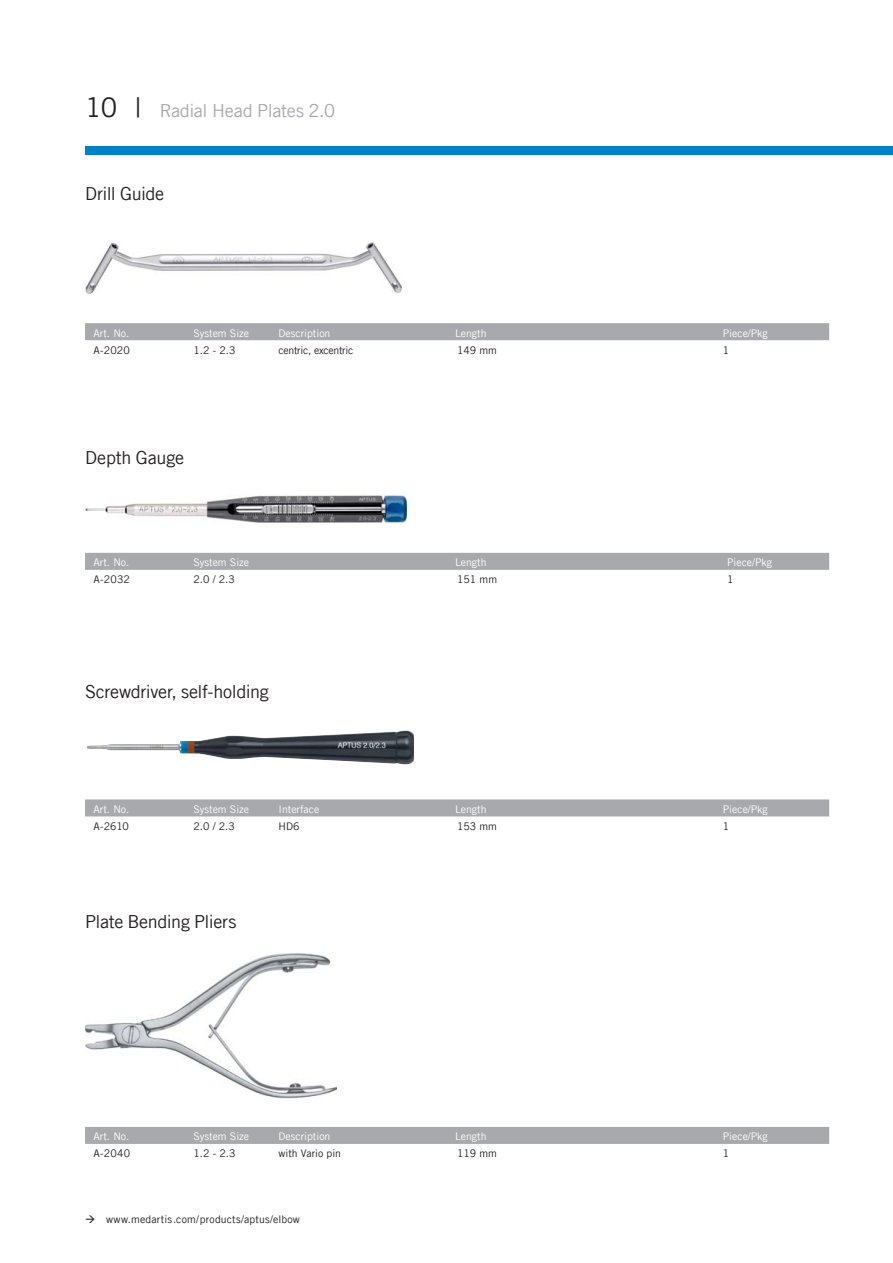
<style>
.page{position:relative;width:893px;height:1263px;background:#fff}
.page>*{position:absolute;margin:0;border:0;box-sizing:border-box;transform-origin:0 0}
.t1{font:18px "Trade Gothic LT Com";letter-spacing:-.02em;color:#231f20}
.t2{font:18px "Trade Gothic LT Com";letter-spacing:-.02em;color:#a7a9ac}
.t3{font:10.5px "Trade Gothic LT Com";color:#fff}
.t4{font:10.5px "Trade Gothic LT Com";color:#231f20}
.t5{font:10.5px "Trade Gothic LT Com";letter-spacing:-.025em;color:#231f20}
.s1{font-size:27px;color:#231f20}
</style>
<div class="page">
<div style="left:85px;top:147px;width:808px;height:8px;background:#0080c6"></div>
<img style="left:87px;top:730px;width:327px;height:35px">
<div style="left:85px;top:799px;width:744px;height:17px;background:#a7a9ac"></div>
<img style="left:85px;top:494px;width:321px;height:29px">
<div style="left:85px;top:553px;width:744px;height:17px;background:#a7a9ac"></div>
<div style="left:85px;top:1127px;width:744px;height:17px;background:#a7a9ac"></div>
<img style="left:85px;top:953px;width:252px;height:146px">
<div style="left:85px;top:323px;width:744px;height:17px;background:#a7a9ac"></div>
<img style="left:85px;top:242px;width:317px;height:51px">
<h1 class="t2" style="left:85px;top:100px;width:251px"><span class="s1">10 |</span> Radial Head Plates 2.0</h1>
<h1 class="t1" style="left:85px;top:183px;width:81px">Drill Guide</h1>
<p class="t3" style="left:94px;top:327px;width:37px">Art. No.</p>
<p class="t3" style="left:193px;top:327px;width:57px">System Size</p>
<p class="t3" style="left:279px;top:327px;width:53px">Description</p>
<p class="t3" style="left:455px;top:327px;width:33px">Length</p>
<p class="t3" style="left:723px;top:327px;width:46px">Piece/Pkg</p>
<p class="t4" style="left:94px;top:344px;width:38px">A-2020</p>
<p class="t4" style="left:193px;top:344px;width:43px">1.2 - 2.3</p>
<p class="t5" style="left:279px;top:344px;width:76px">centric, excentric</p>
<p class="t4" style="left:457px;top:344px;width:41px">149 mm</p>
<p class="t4" style="left:723px;top:344px;width:8px">1</p>
<h1 class="t1" style="left:85px;top:446px;width:101px">Depth Gauge</h1>
<p class="t3" style="left:94px;top:556px;width:37px">Art. No.</p>
<p class="t3" style="left:193px;top:556px;width:57px">System Size</p>
<p class="t3" style="left:455px;top:556px;width:33px">Length</p>
<p class="t3" style="left:727px;top:556px;width:46px">Piece/Pkg</p>
<p class="t4" style="left:94px;top:573px;width:38px">A-2032</p>
<p class="t4" style="left:193px;top:573px;width:43px">2.0 / 2.3</p>
<p class="t4" style="left:457px;top:573px;width:41px">151 mm</p>
<p class="t4" style="left:727px;top:573px;width:8px">1</p>
<h1 class="t1" style="left:85px;top:680px;width:185px">Screwdriver, self-holding</h1>
<p class="t3" style="left:94px;top:803px;width:37px">Art. No.</p>
<p class="t3" style="left:193px;top:803px;width:57px">System Size</p>
<p class="t3" style="left:279px;top:803px;width:42px">Interface</p>
<p class="t3" style="left:455px;top:803px;width:33px">Length</p>
<p class="t3" style="left:723px;top:803px;width:46px">Piece/Pkg</p>
<p class="t4" style="left:94px;top:820px;width:37px">A-2610</p>
<p class="t4" style="left:193px;top:820px;width:43px">2.0 / 2.3</p>
<p class="t4" style="left:279px;top:820px;width:22px">HD6</p>
<p class="t4" style="left:457px;top:820px;width:41px">153 mm</p>
<p class="t4" style="left:723px;top:820px;width:8px">1</p>
<h1 class="t1" style="left:85px;top:910px;width:153px">Plate Bending Pliers</h1>
<p class="t3" style="left:94px;top:1130px;width:37px">Art. No.</p>
<p class="t3" style="left:193px;top:1130px;width:57px">System Size</p>
<p class="t3" style="left:279px;top:1130px;width:53px">Description</p>
<p class="t3" style="left:455px;top:1130px;width:33px">Length</p>
<p class="t3" style="left:723px;top:1130px;width:46px">Piece/Pkg</p>
<p class="t4" style="left:94px;top:1147px;width:38px">A-2040</p>
<p class="t4" style="left:193px;top:1147px;width:43px">1.2 - 2.3</p>
<p class="t4" style="left:279px;top:1147px;width:64px">with Vario pin</p>
<p class="t4" style="left:457px;top:1147px;width:41px">119 mm</p>
<p class="t4" style="left:723px;top:1147px;width:8px">1</p>
<p class="t4" style="left:85px;top:1212px;width:216px">→ www.medartis.com/products/aptus/elbow</p>
</div>
